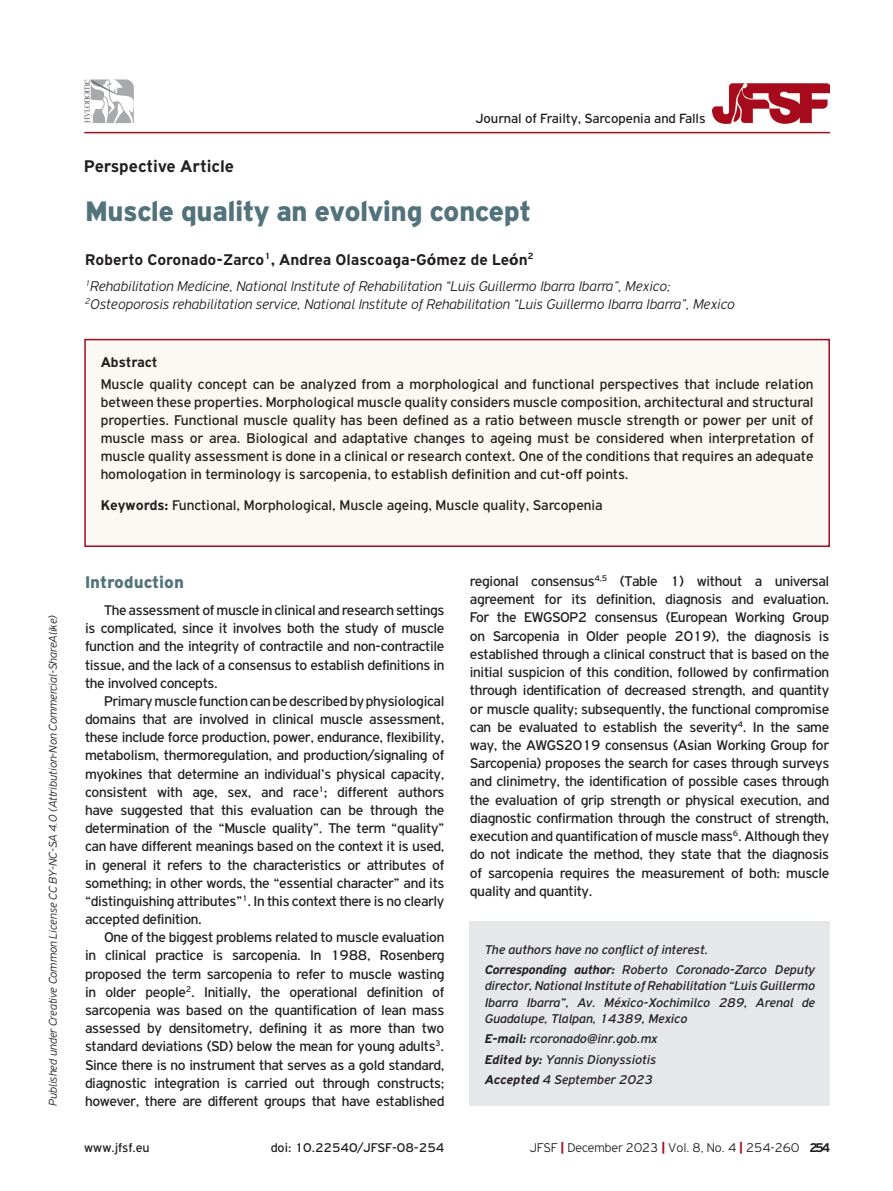
<style>
.page{position:relative;width:893px;height:1191px;background:#fff}
.page>*{position:absolute;margin:0;border:0;box-sizing:border-box;transform-origin:0 0}
.BASIC_TITLE{font:900 30px "PF Highway Gothic";letter-spacing:-.02em;color:#53737c}
.TYPE_OF_ARTICLE{font:700 18px "PF Highway Gothic";color:#231f20}
.TITLE_BOLD{font:900 18px "PF Highway Gothic";color:#53737c}
.AUTHORS{font:700 16.5px "PF Highway Gothic";color:#231f20}
.ABSTRACT_TEXT{font:15px/18.1px "PF Highway Gothic";letter-spacing:-.02em;color:#231f20;text-align:justify}
.TITLE_ADDRESS{font:italic 300 15px "PF Highway Gothic";color:#231f20}
.KEYWORDS{font:15px "PF Highway Gothic";color:#231f20}
.ABSTRACT_TITLE{font:700 15px "PF Highway Gothic";color:#231f20}
.t1{font:14.25px "PF Highway Gothic";color:#231f20}
.CORRESPONDING_AUTHOR{font:italic 13.5px/16.2px "PF Highway Gothic";color:#231f20;text-align:justify}
.t2{font:300 13.5px "PF Highway Gothic";color:#231f20}
.t3{font:13.5px "PF Highway Gothic";color:#231f20}
.CONFLICT_OF_INTEREST{font:italic 13.5px "PF Highway Gothic";color:#231f20}
.t4{font:700 13.5px "PF Highway Gothic";color:#231f20}
.t5{font:italic 300 12px "PF Highway Gothic";color:#231f20}
.s1{font-family:"Myriad Pro"}
.s2{font-weight:700}
.s3{font-weight:900;color:#a7091e}
</style>
<div class="page">
<div style="left:85px;top:339px;width:745px;height:208px;background:#fcf8f4"></div>
<img style="left:712px;top:83px;width:117px;height:41px">
<div style="left:84px;top:339px;width:746px;height:208px;border:2px solid #a7091e"></div>
<div style="left:470px;top:921px;width:360px;height:185px;background:#e6e7e9"></div>
<hr style="left:84px;top:132px;width:746px;height:1px;background:#a7091e">
<svg style="left:84px;top:79px;width:50px;height:44px"></svg>
<p class="t5" style="left:47px;top:1106px;width:492px;rotate:-90deg">Published under Creative Common License CC BY-NC-SA 4.0 (Attribution-Non Commercial-ShareAlike)</p>
<p class="t1" style="left:475px;top:111px;width:232px">Journal of Frailty, Sarcopenia and Falls</p>
<p class="TYPE_OF_ARTICLE" style="left:84px;top:156px;width:151px">Perspective Article</p>
<p class="BASIC_TITLE" style="left:85px;top:195px;width:447px">Muscle quality an evolving concept</p>
<p class="AUTHORS" style="left:85px;top:250px;width:450px">Roberto Coronado-Zarco<sup>1</sup>, Andrea Olascoaga-G<span class="s1">ó</span>mez de Le<span class="s1">ó</span>n<sup>2</sup></p>
<p class="TITLE_ADDRESS" style="left:85px;top:278px;width:587px"><sup>1</sup>Rehabilitation Medicine, National Institute of Rehabilitation “Luis Guillermo Ibarra Ibarra”, Mexico;</p>
<p class="TITLE_ADDRESS" style="left:85px;top:296px;width:651px"><sup>2</sup>Osteoporosis rehabilitation service, National Institute of Rehabilitation “Luis Guillermo Ibarra Ibarra”, Mexico</p>
<p class="ABSTRACT_TITLE" style="left:101px;top:354px;width:58px">Abstract</p>
<p class="ABSTRACT_TEXT" style="left:101px;top:375px;width:714px">Muscle quality concept can be analyzed from a morphological and functional perspectives that include relation between these properties. Morphological muscle quality considers muscle composition, architectural and structural properties. Functional muscle quality has been defined as a ratio between muscle strength or power per unit of muscle mass or area. Biological and adaptative changes to ageing must be considered when interpretation of muscle quality assessment is done in a clinical or research context. One of the conditions that requires an adequate homologation in terminology is sarcopenia, to establish definition and cut-off points.</p>
<p class="KEYWORDS" style="left:101px;top:497px;width:503px"><span class="s2">Keywords:</span> Functional, Morphological, Muscle ageing, Muscle quality, Sarcopenia</p>
<p class="TITLE_BOLD" style="left:85px;top:572px;width:100px">Introduction</p>
<p class="ABSTRACT_TEXT" style="left:85px;top:601px;width:361px;text-indent:19px">The assessment of muscle in clinical and research settings is complicated, since it involves both the study of muscle function and the integrity of contractile and non-contractile tissue, and the lack of a consensus to establish definitions in the involved concepts.</p>
<p class="ABSTRACT_TEXT" style="left:85px;top:692px;width:361px;text-indent:19px">Primary muscle function can be described by physiological domains that are involved in clinical muscle assessment, these include force production, power, endurance, flexibility, metabolism, thermoregulation, and production/signaling of myokines that determine an individual’s physical capacity, consistent with age, sex, and race<sup>1</sup>; different authors have suggested that this evaluation can be through the determination of the “Muscle quality”. The term “quality” can have different meanings based on the context it is used, in general it refers to the characteristics or attributes of something; in other words, the “essential character” and its “distinguishing attributes”<sup>1</sup>. In this context there is no clearly accepted definition.</p>
<p class="ABSTRACT_TEXT" style="left:85px;top:928px;width:361px;text-indent:19px">One of the biggest problems related to muscle evaluation in clinical practice is sarcopenia. In 1988, Rosenberg proposed the term sarcopenia to refer to muscle wasting in older people<sup>2</sup>. Initially, the operational definition of sarcopenia was based on the quantification of lean mass assessed by densitometry, defining it as more than two standard deviations (SD) below the mean for young adults<sup>3</sup>.<br>Since there is no instrument that serves as a gold standard, diagnostic integration is carried out through constructs; however, there are different groups that have established</p>
<p class="ABSTRACT_TEXT" style="left:470px;top:572px;width:361px">regional consensus<sup>4,5</sup> (Table 1) without a universal agreement for its definition, diagnosis and evaluation.<br>For the EWGSOP2 consensus (European Working Group on Sarcopenia in Older people 2019), the diagnosis is established through a clinical construct that is based on the initial suspicion of this condition, followed by confirmation through identification of decreased strength, and quantity or muscle quality; subsequently, the functional compromise can be evaluated to establish the severity<sup>4</sup>. In the same way, the AWGS2019 consensus (Asian Working Group for Sarcopenia) proposes the search for cases through surveys and clinimetry, the identification of possible cases through the evaluation of grip strength or physical execution, and diagnostic confirmation through the construct of strength, execution and quantification of muscle mass<sup>6</sup>. Although they do not indicate the method, they state that the diagnosis of sarcopenia requires the measurement of both: muscle quality and quantity.</p>
<p class="CONFLICT_OF_INTEREST" style="left:485px;top:942px;width:225px">The authors have no conflict of interest.</p>
<p class="CORRESPONDING_AUTHOR" style="left:485px;top:961px;width:332px"><span class="s2">Corresponding author:</span> Roberto Coronado-Zarco Deputy director, National Institute of Rehabilitation “Luis Guillermo Ibarra Ibarra”, Av. México-Xochimilco 289, Arenal de Guadalupe, Tlalpan, 14389, Mexico</p>
<p class="CORRESPONDING_AUTHOR" style="left:485px;top:1030px;width:174px"><span class="s2">E-mail:</span> rcoronado@inr.gob.mx</p>
<p class="CORRESPONDING_AUTHOR" style="left:485px;top:1051px;width:173px"><span class="s2">Edited by:</span> Yannis Dionyssiotis</p>
<p class="CORRESPONDING_AUTHOR" style="left:485px;top:1071px;width:170px"><span class="s2">Accepted</span> 4 September 2023</p>
<p class="t3" style="left:84px;top:1140px;width:67px">www.jfsf.eu</p>
<p class="t3" style="left:271px;top:1140px;width:175px">doi: 10.22540/JFSF-08-254</p>
<p class="t2" style="left:530px;top:1141px;width:271px">JFSF <span class="s3">|</span> December 2023 <span class="s3">|</span> Vol. 8, No. 4 <span class="s3">|</span> 254-260</p>
<p class="t4" style="left:809px;top:1140px;width:23px">254</p>
</div>
